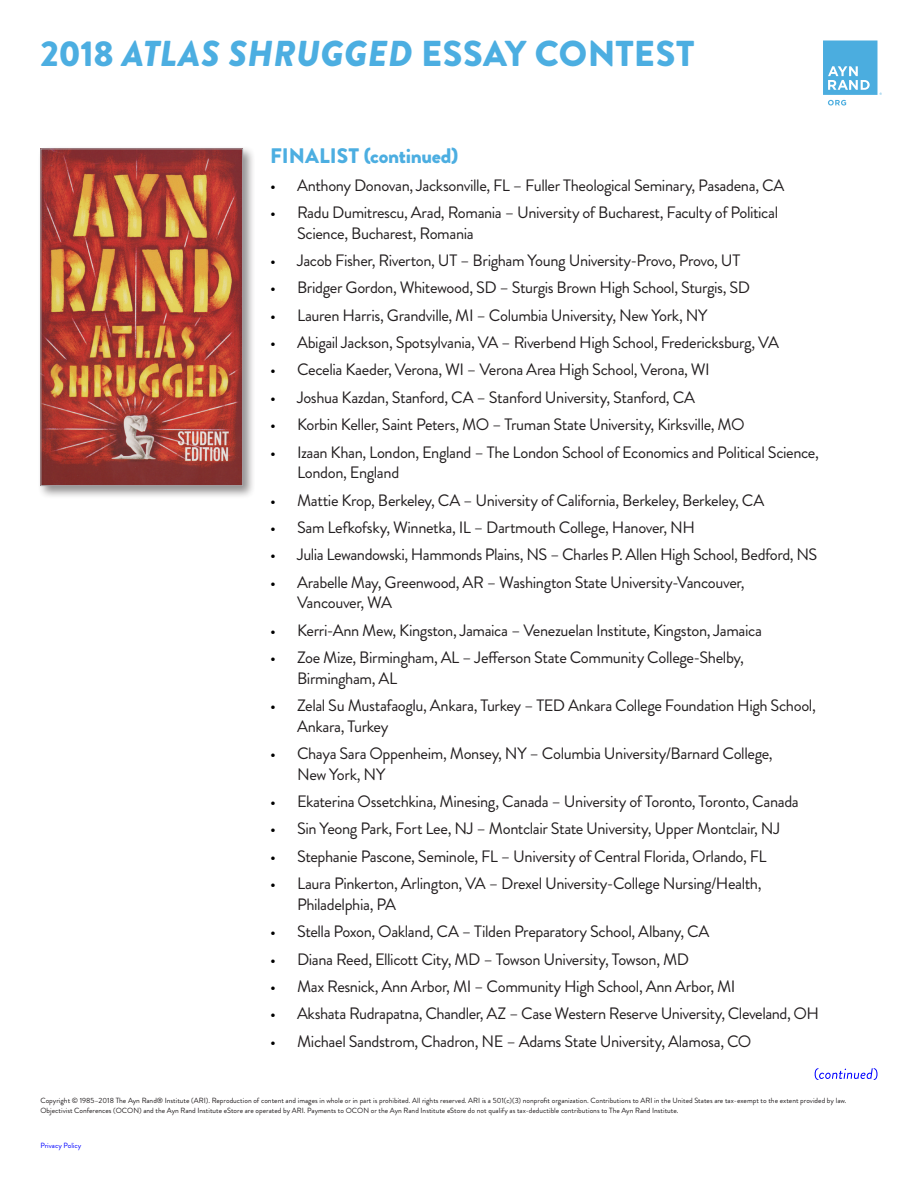
<style>
.page{position:relative;width:918px;height:1188px;background:#fff}
.page>*{position:absolute;margin:0;border:0;box-sizing:border-box;transform-origin:0 0}
.t1{font:900 36px "Brandon Grotesque";color:#4caee1}
._02_HEADING{font:900 21px "Brandon Grotesque";letter-spacing:-.01em;color:#4caee1}
.List_Paragraph{font:16.5px/20.7px "Brandon Grotesque";letter-spacing:-.025em;color:#231f20}
.t2{font:7.5px/10.5px "Brandon Grotesque";color:#231f20}
.t3{font:7.5px "Brandon Grotesque";color:#00f}
.s1{font-style:italic}
.s2{color:#000}
</style>
<div class="page">
<div style="left:37px;top:145px;width:219px;height:354px;background:#231f20;opacity:.5"></div>
<img style="left:42px;top:150px;width:199px;height:334px">
<div style="left:40px;top:148px;width:203px;height:338px;border:1px solid #a8a9ad"></div>
<svg style="left:823px;top:41px;width:59px;height:65px"></svg>
<svg style="left:815px;top:1068px;width:63px;height:12px"></svg>
<p class="t1" style="left:40px;top:28px;width:655px">2018 <span class="s1">ATLAS SHRUGGED</span> ESSAY CONTEST</p>
<p class="_02_HEADING" style="left:270px;top:141px;width:190px">FINALIST (continued)</p>
<p class="List_Paragraph" style="left:270px;top:175px;width:516px"><span class="s2">•</span> Anthony Donovan, Jacksonville, FL – Fuller Theological Seminary, Pasadena, CA</p>
<p class="List_Paragraph" style="left:297px;top:202px;width:483px;text-indent:-27px"><span class="s2">•</span> Radu Dumitrescu, Arad, Romania – University of Bucharest, Faculty of Political<br>Science, Bucharest, Romania</p>
<p class="List_Paragraph" style="left:270px;top:250px;width:472px"><span class="s2">•</span> Jacob Fisher, Riverton, UT – Brigham Young University-Provo, Provo, UT</p>
<p class="List_Paragraph" style="left:270px;top:278px;width:482px"><span class="s2">•</span> Bridger Gordon, Whitewood, SD – Sturgis Brown High School, Sturgis, SD</p>
<p class="List_Paragraph" style="left:270px;top:305px;width:439px"><span class="s2">•</span> Lauren Harris, Grandville, MI – Columbia University, New York, NY</p>
<p class="List_Paragraph" style="left:270px;top:332px;width:510px"><span class="s2">•</span> Abigail Jackson, Spotsylvania, VA – Riverbend High School, Fredericksburg, VA</p>
<p class="List_Paragraph" style="left:270px;top:360px;width:441px"><span class="s2">•</span> Cecelia Kaeder, Verona, WI – Verona Area High School, Verona, WI</p>
<p class="List_Paragraph" style="left:270px;top:387px;width:427px"><span class="s2">•</span> Joshua Kazdan, Stanford, CA – Stanford University, Stanford, CA</p>
<p class="List_Paragraph" style="left:270px;top:414px;width:476px"><span class="s2">•</span> Korbin Keller, Saint Peters, MO – Truman State University, Kirksville, MO</p>
<p class="List_Paragraph" style="left:297px;top:442px;width:523px;text-indent:-27px"><span class="s2">•</span> Izaan Khan, London, England – The London School of Economics and Political Science,<br>London, England</p>
<p class="List_Paragraph" style="left:270px;top:490px;width:496px"><span class="s2">•</span> Mattie Krop, Berkeley, CA – University of California, Berkeley, Berkeley, CA</p>
<p class="List_Paragraph" style="left:270px;top:517px;width:426px"><span class="s2">•</span> Sam Lefkofsky, Winnetka, IL – Dartmouth College, Hanover, NH</p>
<p class="List_Paragraph" style="left:270px;top:545px;width:549px"><span class="s2">•</span> Julia Lewandowski, Hammonds Plains, NS – Charles P. Allen High School, Bedford, NS</p>
<p class="List_Paragraph" style="left:297px;top:572px;width:449px;text-indent:-27px"><span class="s2">•</span> Arabelle May, Greenwood, AR – Washington State University-Vancouver,<br>Vancouver, WA</p>
<p class="List_Paragraph" style="left:270px;top:620px;width:494px"><span class="s2">•</span> Kerri-Ann Mew, Kingston, Jamaica – Venezuelan Institute, Kingston, Jamaica</p>
<p class="List_Paragraph" style="left:297px;top:647px;width:448px;text-indent:-27px"><span class="s2">•</span> Zoe Mize, Birmingham, AL – Jefferson State Community College-Shelby,<br>Birmingham, AL</p>
<p class="List_Paragraph" style="left:297px;top:695px;width:520px;text-indent:-27px"><span class="s2">•</span> Zelal Su Mustafaoglu, Ankara, Turkey – TED Ankara College Foundation High School,<br>Ankara, Turkey</p>
<p class="List_Paragraph" style="left:297px;top:743px;width:477px;text-indent:-27px"><span class="s2">•</span> Chaya Sara Oppenheim, Monsey, NY – Columbia University/Barnard College,<br>New York, NY</p>
<p class="List_Paragraph" style="left:270px;top:791px;width:530px"><span class="s2">•</span> Ekaterina Ossetchkina, Minesing, Canada – University of Toronto, Toronto, Canada</p>
<p class="List_Paragraph" style="left:270px;top:819px;width:512px"><span class="s2">•</span> Sin Yeong Park, Fort Lee, NJ – Montclair State University, Upper Montclair, NJ</p>
<p class="List_Paragraph" style="left:270px;top:846px;width:498px"><span class="s2">•</span> Stephanie Pascone, Seminole, FL – University of Central Florida, Orlando, FL</p>
<p class="List_Paragraph" style="left:297px;top:873px;width:466px;text-indent:-27px"><span class="s2">•</span> Laura Pinkerton, Arlington, VA – Drexel University-College Nursing/Health,<br>Philadelphia, PA</p>
<p class="List_Paragraph" style="left:270px;top:921px;width:441px"><span class="s2">•</span> Stella Poxon, Oakland, CA – Tilden Preparatory School, Albany, CA</p>
<p class="List_Paragraph" style="left:270px;top:949px;width:421px"><span class="s2">•</span> Diana Reed, Ellicott City, MD – Towson University, Towson, MD</p>
<p class="List_Paragraph" style="left:270px;top:976px;width:467px"><span class="s2">•</span> Max Resnick, Ann Arbor, MI – Community High School, Ann Arbor, MI</p>
<p class="List_Paragraph" style="left:270px;top:1004px;width:551px"><span class="s2">•</span> Akshata Rudrapatna, Chandler, AZ – Case Western Reserve University, Cleveland, OH</p>
<p class="List_Paragraph" style="left:270px;top:1031px;width:483px"><span class="s2">•</span> Michael Sandstrom, Chadron, NE – Adams State University, Alamosa, CO</p>
<p class="t2" style="left:40px;top:1095px;width:808px">Copyright © 1985–2018 The Ayn Rand® Institute (ARI). Reproduction of content and images in whole or in part is prohibited. All rights reserved. ARI is a 501(c)(3) nonprofit organization. Contributions to ARI in the United States are tax-exempt to the extent provided by law.<br>Objectivist Conferences (OCON) and the Ayn Rand Institute eStore are operated by ARI. Payments to OCON or the Ayn Rand Institute eStore do not qualify as tax-deductible contributions to The Ayn Rand Institute.</p>
<p class="t3" style="left:40px;top:1140px;width:42px">Privacy Policy</p>
</div>
